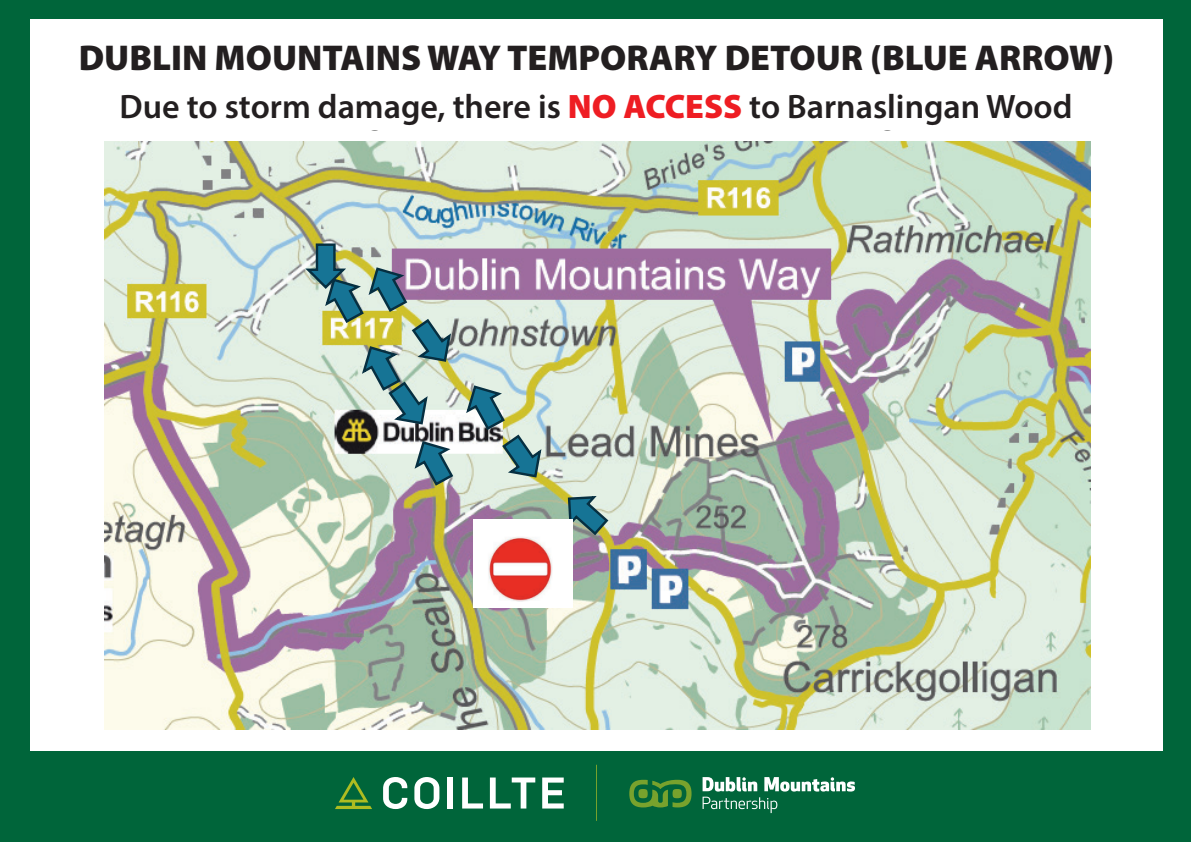
<style>
.page{position:relative;width:1191px;height:842px;background:#00653a}
.page>*{position:absolute;margin:0;border:0;box-sizing:border-box;transform-origin:0 0}
.t1{font:900 36px "Myriad Pro";color:#231f20}
.t2{font:600 34px "Myriad Pro";color:#231f20}
.t3{font:700 29.2px "Arial";color:#040503}
.s1{font-weight:900;color:#ee1d23}
.s2{color:#ee1f23}
</style>
<div class="page">
<svg style="left:383px;top:777px;width:24px;height:32px"></svg>
<svg style="left:414px;top:777px;width:25px;height:32px"></svg>
<div style="left:447px;top:777px;width:6px;height:31px;background:#fff"></div>
<svg style="left:542px;top:777px;width:22px;height:31px"></svg>
<svg style="left:462px;top:777px;width:21px;height:31px"></svg>
<svg style="left:490px;top:777px;width:45px;height:31px"></svg>
<svg style="left:335px;top:777px;width:37px;height:32px"></svg>
<svg style="left:629px;top:780px;width:62px;height:27px"></svg>
<svg style="left:764px;top:777px;width:91px;height:14px"></svg>
<svg style="left:702px;top:777px;width:55px;height:14px"></svg>
<svg style="left:702px;top:797px;width:75px;height:16px"></svg>
<hr style="left:596px;top:765px;width:1px;height:56px;background:#78a22d">
<div style="left:30px;top:20px;width:1132px;height:731px;background:#fff"></div>
<img style="left:104px;top:142px;width:986px;height:587px">
<svg style="left:566px;top:495px;width:44px;height:42px"></svg>
<svg style="left:412px;top:439px;width:43px;height:48px"></svg>
<svg style="left:464px;top:384px;width:79px;height:95px"></svg>
<svg style="left:302px;top:242px;width:151px;height:184px"></svg>
<img style="left:474px;top:519px;width:98px;height:89px">
<p class="t3" style="left:184px;top:25px;width:749px">Dublin Mountains Way Temporary Detour (blue arrow)</p>
<p class="t1" style="left:79px;top:34px;width:1037px">DUBLIN MOUNTAINS WAY TEMPORARY DETOUR (BLUE ARROW)</p>
<p class="t2" style="left:119px;top:85px;width:954px">Due to storm damage, there is <span class="s1">NO ACCESS</span> to Barnaslingan Wood</p>
<p class="t3" style="left:95px;top:94px;width:926px">Due to Storm Damage, there is <span class="s2">NO ACCESS</span> to Barnaslingan Wood</p>
</div>
